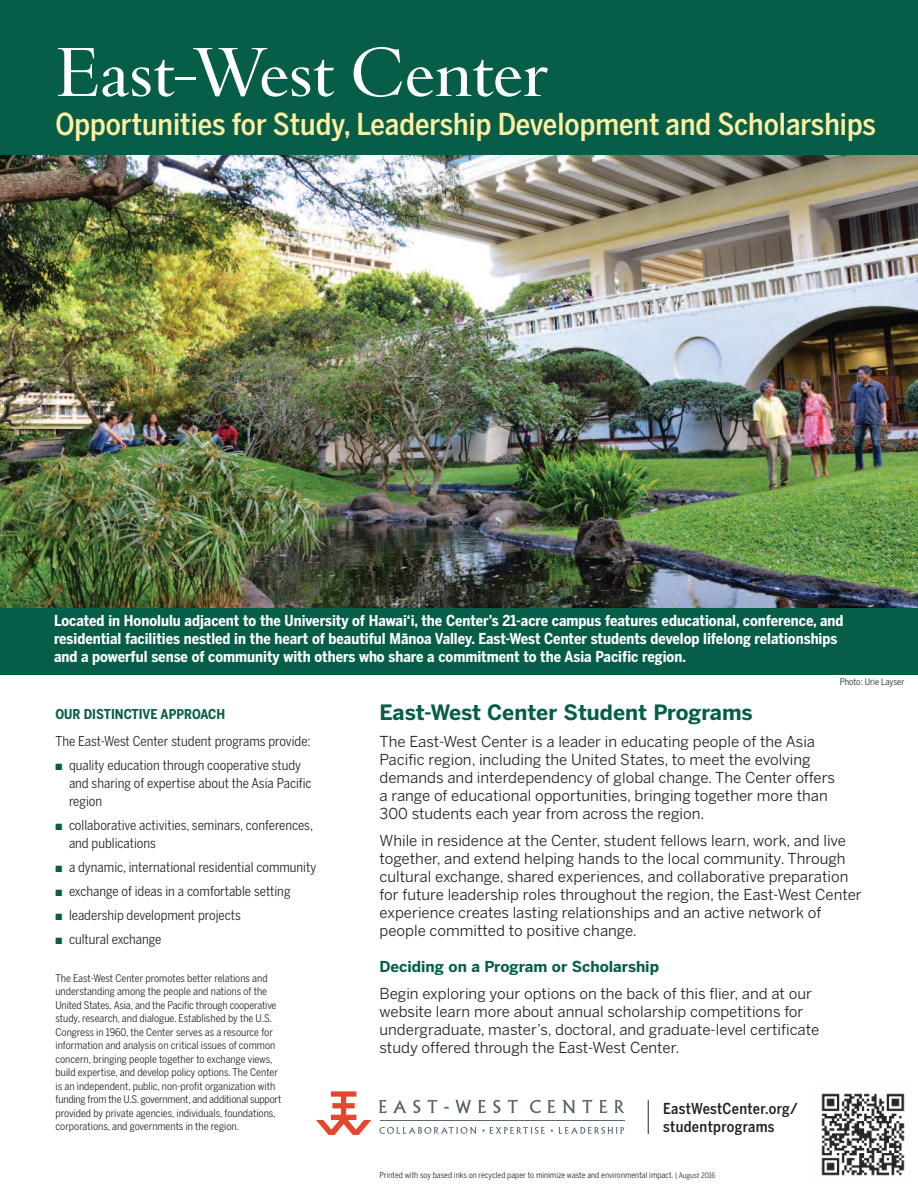
<style>
.page{position:relative;width:918px;height:1188px;background:#fff}
.page>*{position:absolute;margin:0;border:0;box-sizing:border-box;transform-origin:0 0}
.t1{font:72px "Pietro Display";color:#fff}
.t2{font:500 30px "Benton Sans Cond";color:#ffefa3}
.t3{font:700 21px "Benton Sans";color:#065e48}
.t4{font:15px/18px "Benton Sans";color:#231f20}
.t5{font:700 15px/18px "Benton Sans Cond";color:#fff}
.t6{font:500 15px/18px "Benton Sans Cond";letter-spacing:.025em;color:#231f20}
.t7{font:700 15px "Benton Sans";color:#065e48}
.t8{font:13.5px/18px "Benton Sans Cond";color:#231f20}
.t9{font:700 13.5px "Benton Sans Cond";color:#065e48}
.t10{font:10.5px/13.5px "Benton Sans Cond";color:#231f20}
.t11{font:9px "Benton Sans Cond";color:#231f20}
.t12{font:8.25px "Benton Sans Cond";color:#231f20}
.s1{color:#065e48}
.s2{font-size:7.5px}
</style>
<div class="page">
<div style="left:0;top:0;width:918px;height:675px;background:#065e48"></div>
<img style="left:0;top:155px;width:918px;height:453px">
<svg style="left:316px;top:1091px;width:55px;height:44px"></svg>
<svg style="left:379px;top:1100px;width:8px;height:13px"></svg>
<svg style="left:393px;top:1100px;width:13px;height:13px"></svg>
<svg style="left:413px;top:1100px;width:7px;height:13px"></svg>
<svg style="left:427px;top:1100px;width:11px;height:13px"></svg>
<svg style="left:455px;top:1100px;width:16px;height:13px"></svg>
<svg style="left:478px;top:1100px;width:8px;height:13px"></svg>
<svg style="left:493px;top:1100px;width:7px;height:13px"></svg>
<svg style="left:508px;top:1100px;width:10px;height:13px"></svg>
<svg style="left:530px;top:1100px;width:11px;height:13px"></svg>
<svg style="left:548px;top:1100px;width:8px;height:13px"></svg>
<svg style="left:562px;top:1100px;width:13px;height:13px"></svg>
<svg style="left:582px;top:1100px;width:11px;height:13px"></svg>
<svg style="left:600px;top:1100px;width:8px;height:13px"></svg>
<svg style="left:615px;top:1100px;width:9px;height:13px"></svg>
<hr style="left:380px;top:1120px;width:244px;height:1px;background:#5b6771">
<svg style="left:379px;top:1127px;width:97px;height:7px"></svg>
<svg style="left:559px;top:1127px;width:65px;height:7px"></svg>
<svg style="left:482px;top:1127px;width:63px;height:7px"></svg>
<hr style="left:648px;top:1100px;width:1px;height:34px;background:#231f20">
<img style="left:821px;top:1093px;width:84px;height:83px">
<h1 class="t1" style="left:56px;top:29px;width:494px">East-West Center</h1>
<h2 class="t2" style="left:56px;top:107px;width:822px">Opportunities for Study, Leadership Development and Scholarships</h2>
<p class="t5" style="left:54px;top:612px;width:791px">Located in Honolulu adjacent to the University of Hawai‘i, the Center’s 21-acre campus features educational, conference, and residential facilities nestled in the heart of beautiful Mānoa Valley. East-West Center students develop lifelong relationships and a powerful sense of community with others who share a commitment to the Asia Pacific region.</p>
<p class="t9" style="left:56px;top:707px;width:171px">OUR DISTINCTIVE APPROACH</p>
<p class="t8" style="left:56px;top:733px;width:257px">The East-West Center student programs provide:</p>
<p class="t8" style="left:69px;top:757px;width:244px;text-indent:-14px"><span class="s1">■</span> quality education through cooperative study and sharing of expertise about the Asia Pacific region</p>
<p class="t8" style="left:69px;top:817px;width:246px;text-indent:-14px"><span class="s1">■</span> collaborative activities, seminars, conferences, and publications</p>
<p class="t8" style="left:56px;top:859px;width:262px"><span class="s1">■</span> a dynamic, international residential community</p>
<p class="t8" style="left:56px;top:883px;width:237px"><span class="s1">■</span> exchange of ideas in a comfortable setting</p>
<p class="t8" style="left:56px;top:907px;width:187px"><span class="s1">■</span> leadership development projects</p>
<p class="t8" style="left:56px;top:931px;width:107px"><span class="s1">■</span> cultural exchange</p>
<p class="t10" style="left:55px;top:971px;width:227px">The East-West Center promotes better relations and understanding among the people and nations of the United States, Asia, and the Pacific through cooperative study, research, and dialogue. Established by the U.S.<br>Congress in 1960, the Center serves as a resource for information and analysis on critical issues of common concern, bringing people together to exchange views, build expertise, and develop policy options. The Center is an independent, public, non-profit organization with funding from the U.S. government, and additional support provided by private agencies, individuals, foundations, corporations, and governments in the region.</p>
<p class="t11" style="left:840px;top:677px;width:66px">Photo: Urie Layser</p>
<h3 class="t3" style="left:380px;top:704px;width:375px">East-West Center Student Programs</h3>
<p class="t4" style="left:380px;top:734px;width:457px">The East-West Center is a leader in educating people of the Asia Pacific region, including the United States, to meet the evolving demands and interdependency of global change. The Center offers a range of educational opportunities, bringing together more than 300 students each year from across the region.</p>
<p class="t4" style="left:380px;top:833px;width:484px">While in residence at the Center, student fellows learn, work, and live together, and extend helping hands to the local community. Through cultural exchange, shared experiences, and collaborative preparation for future leadership roles throughout the region, the East-West Center experience creates lasting relationships and an active network of people committed to positive change.</p>
<p class="t7" style="left:380px;top:961px;width:281px">Deciding on a Program or Scholarship</p>
<p class="t4" style="left:380px;top:986px;width:441px">Begin exploring your options on the back of this flier, and at our website learn more about annual scholarship competitions for undergraduate, master’s, doctoral, and graduate-level certificate study offered through the East-West Center.</p>
<p class="t6" style="left:663px;top:1099px;width:136px">EastWestCenter.org/ studentprograms</p>
<p class="t12" style="left:380px;top:1170px;width:338px">Printed with soy based inks on recycled paper to minimize waste and environmental impact. <span class="s2">| August 2016</span></p>
</div>
